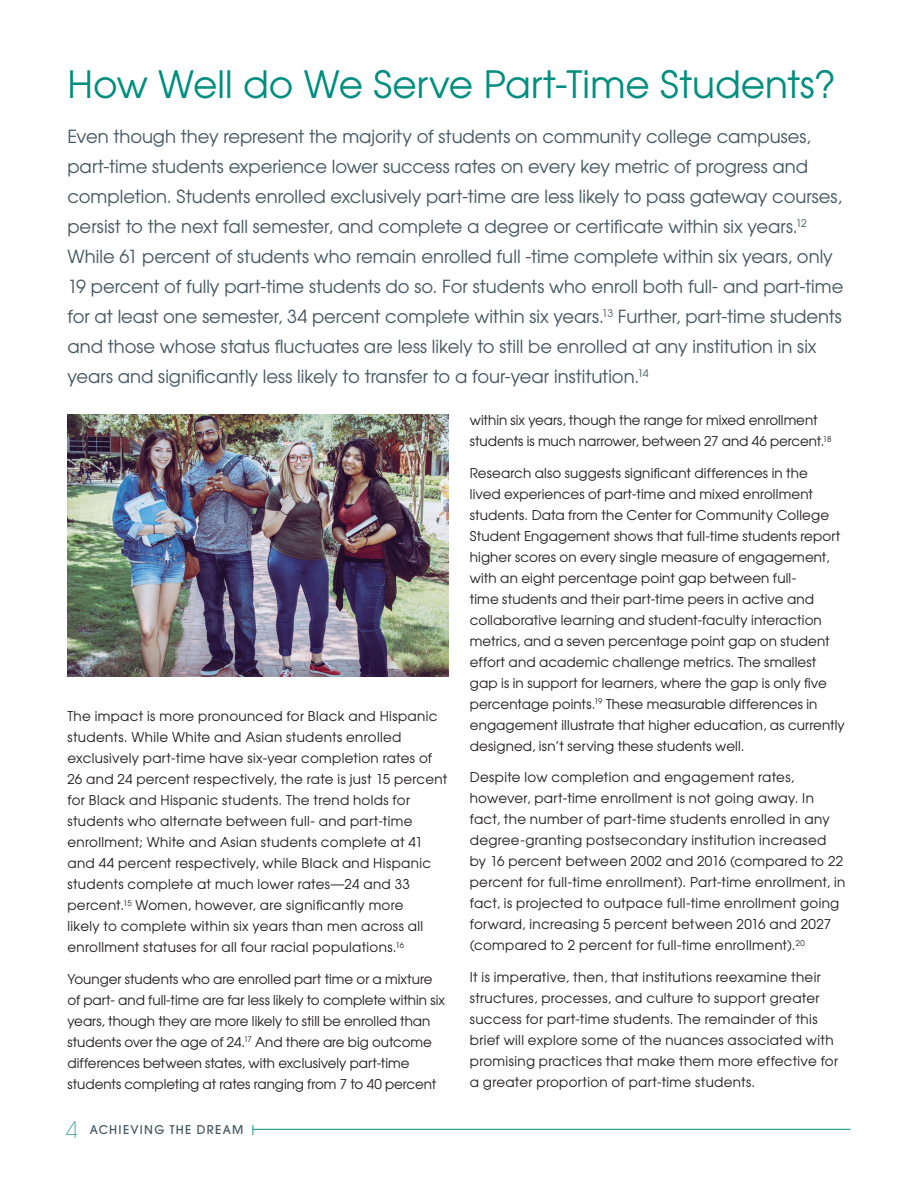
<style>
.page{position:relative;width:918px;height:1188px;background:#fff}
.page>*{position:absolute;margin:0;border:0;box-sizing:border-box;transform-origin:0 0}
.Headline_Book{font:37.5px "Avant Garde";letter-spacing:.005em;color:#008e7f}
.Intro_Copy{font:18px/30px "Avant Garde";color:#455760}
.Sans_Serif_body{font:13.5px/21px "Avant Garde";letter-spacing:.01em;color:#231f20}
.t1{font:500 12px "Avant Garde";letter-spacing:.105em;color:#455760}
.s1{font-weight:200;font-size:22.5px;color:#008e7f}
.s2{font-weight:400;font-size:13.5px;color:#008e7f}
</style>
<div class="page">
<hr style="left:253px;top:1129px;width:597px;height:1px;background:#008e7f">
<img style="left:68px;top:415px;width:380px;height:261px">
<p class="Headline_Book" style="left:68px;top:61px;width:770px">How Well do We Serve Part-Time Students?</p>
<p class="Intro_Copy" style="left:68px;top:121px;width:777px">Even though they represent the majority of students on community college campuses, part-time students experience lower success rates on every key metric of progress and completion. Students enrolled exclusively part-time are less likely to pass gateway courses, persist to the next fall semester, and complete a degree or certificate within six years.<sup>12<br></sup>While 61 percent of students who remain enrolled full -time complete within six years, only 19 percent of fully part-time students do so. For students who enroll both full- and part-time for at least one semester, 34 percent complete within six years.<sup>13</sup> Further, part-time students and those whose status fluctuates are less likely to still be enrolled at any institution in six years and significantly less likely to transfer to a four-year institution.<sup>14</sup></p>
<p class="Sans_Serif_body" style="left:68px;top:705px;width:381px">The impact is more pronounced for Black and Hispanic students. While White and Asian students enrolled exclusively part-time have six-year completion rates of 26 and 24 percent respectively, the rate is just 15 percent for Black and Hispanic students. The trend holds for students who alternate between full- and part-time enrollment; White and Asian students complete at 41 and 44 percent respectively, while Black and Hispanic students complete at much lower rates—24 and 33 percent.<sup>15</sup> Women, however, are significantly more<br>likely to complete within six years than men across all enrollment statuses for all four racial populations.<sup>16</sup></p>
<p class="Sans_Serif_body" style="left:68px;top:968px;width:379px">Younger students who are enrolled part time or a mixture of part- and full-time are far less likely to complete within six years, though they are more likely to still be enrolled than students over the age of 24.<sup>17</sup> And there are big outcome differences between states, with exclusively part-time students completing at rates ranging from 7 to 40 percent</p>
<p class="t1" style="left:66px;top:1122px;width:193px"><span class="s1">4</span> ACHIEVING THE DREAM <span class="s2">|</span></p>
<p class="Sans_Serif_body" style="left:470px;top:409px;width:363px">within six years, though the range for mixed enrollment students is much narrower, between 27 and 46 percent.<sup>18</sup></p>
<p class="Sans_Serif_body" style="left:470px;top:462px;width:377px">Research also suggests significant differences in the<br>lived experiences of part-time and mixed enrollment students. Data from the Center for Community College Student Engagement shows that full-time students report higher scores on every single measure of engagement, with an eight percentage point gap between full-<br>time students and their part-time peers in active and collaborative learning and student-faculty interaction metrics, and a seven percentage point gap on student effort and academic challenge metrics. The smallest gap is in support for learners, where the gap is only five percentage points.<sup>19</sup> These measurable differences in engagement illustrate that higher education, as currently designed, isn’t serving these students well.</p>
<p class="Sans_Serif_body" style="left:470px;top:766px;width:377px">Despite low completion and engagement rates, however, part-time enrollment is not going away. In fact, the number of part-time students enrolled in any degree-granting postsecondary institution increased by 16 percent between 2002 and 2016 (compared to 22 percent for full-time enrollment). Part-time enrollment, in fact, is projected to outpace full-time enrollment going forward, increasing 5 percent between 2016 and 2027 (compared to 2 percent for full-time enrollment).<sup>20</sup></p>
<p class="Sans_Serif_body" style="left:470px;top:966px;width:370px">It is imperative, then, that institutions reexamine their structures, processes, and culture to support greater success for part-time students. The remainder of this brief will explore some of the nuances associated with promising practices that make them more effective for a greater proportion of part-time students.</p>
</div>
